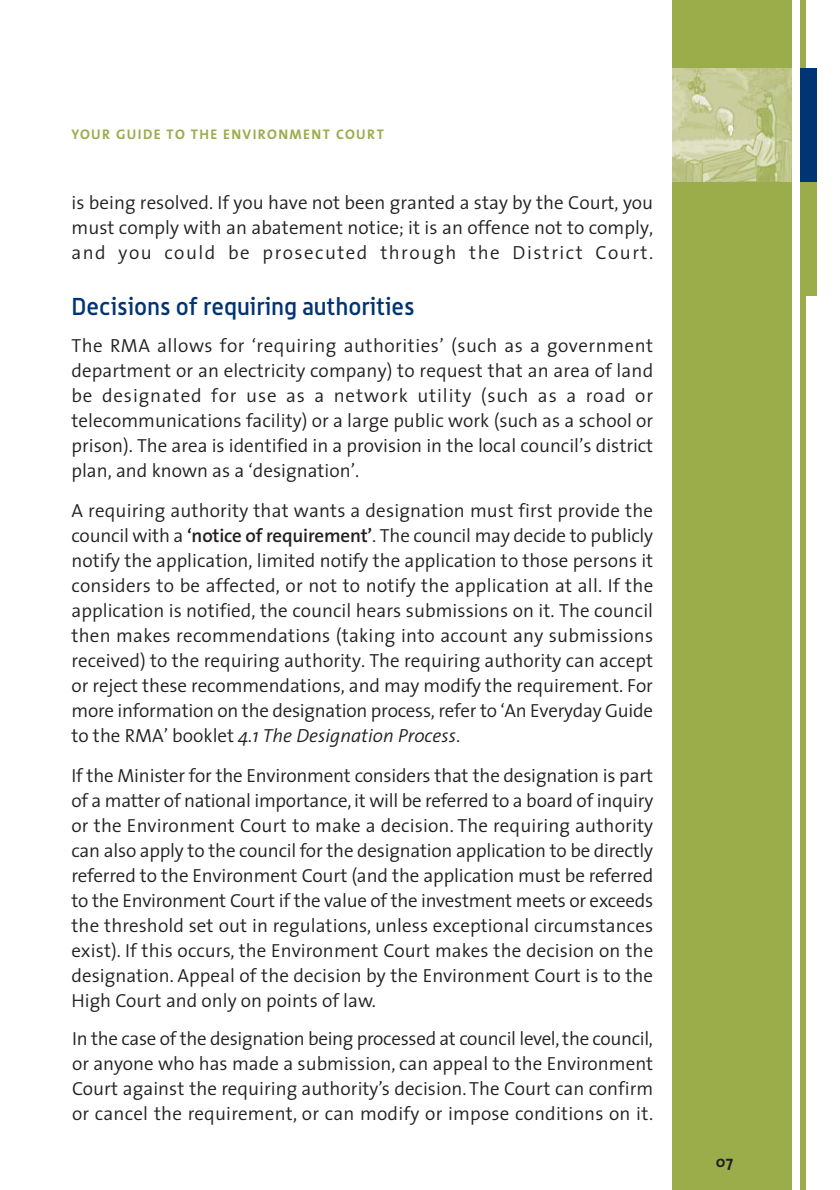
<style>
.page{position:relative;width:840px;height:1190px;background:#fff}
.page>*{position:absolute;margin:0;border:0;box-sizing:border-box;transform-origin:0 0}
.t1{font:500 24px "Alwyn";color:#003473}
.t2{font:300 19px/25px "The Sans";color:#231f20;text-align:justify}
.t3{font:700 16px "The Sans";color:#231f20}
.t4{font:700 14px "The Sans";letter-spacing:.1em;color:#9bac4b}
.s1{font-weight:600}
.s2{font-style:italic}
</style>
<div class="page">
<div style="left:672px;top:0;width:119px;height:1190px;background:#9bac4b"></div>
<div style="left:800px;top:0;width:5px;height:1190px;background:#9bac4b"></div>
<div style="left:800px;top:173px;width:16px;height:122px;background:#9bac4b"></div>
<div style="left:800px;top:68px;width:16px;height:114px;background:#003473"></div>
<img style="left:672px;top:68px;width:119px;height:114px">
<p class="t4" style="left:71px;top:128px;width:314px">YOUR GUIDE TO THE ENVIRONMENT COURT</p>
<p class="t2" style="left:71px;top:190px;width:583px">is being resolved. If you have not been granted a stay by the Court, you must comply with an abatement notice; it is an offence not to comply, and you could be prosecuted through the District Court.</p>
<p class="t1" style="left:71px;top:295px;width:344px">Decisions of requiring authorities</p>
<p class="t2" style="left:71px;top:333px;width:583px">The RMA allows for ‘requiring authorities’ (such as a government department or an electricity company) to request that an area of land be designated for use as a network utility (such as a road or telecommunications facility) or a large public work (such as a school or prison). The area is identified in a provision in the local council’s district plan, and known as a ‘designation’.</p>
<p class="t2" style="left:71px;top:499px;width:583px">A requiring authority that wants a designation must first provide the council with a <span class="s1">‘notice of requirement’</span>. The council may decide to publicly notify the application, limited notify the application to those persons it considers to be affected, or not to notify the application at all. If the application is notified, the council hears submissions on it. The council then makes recommendations (taking into account any submissions received) to the requiring authority. The requiring authority can accept or reject these recommendations, and may modify the requirement. For more information on the designation process, refer to ‘An Everyday Guide to the RMA’ booklet <span class="s2">4.1 The Designation Process</span>.</p>
<p class="t2" style="left:71px;top:764px;width:583px">If the Minister for the Environment considers that the designation is part of a matter of national importance, it will be referred to a board of inquiry or the Environment Court to make a decision. The requiring authority can also apply to the council for the designation application to be directly referred to the Environment Court (and the application must be referred to the Environment Court if the value of the investment meets or exceeds the threshold set out in regulations, unless exceptional circumstances exist). If this occurs, the Environment Court makes the decision on the designation. Appeal of the decision by the Environment Court is to the High Court and only on points of law.</p>
<p class="t2" style="left:72px;top:1027px;width:582px">In the case of the designation being processed at council level, the council, or anyone who has made a submission, can appeal to the Environment Court against the requiring authority’s decision. The Court can confirm or cancel the requirement, or can modify or impose conditions on it.</p>
<p class="t3" style="left:716px;top:1153px;width:19px">07</p>
</div>
